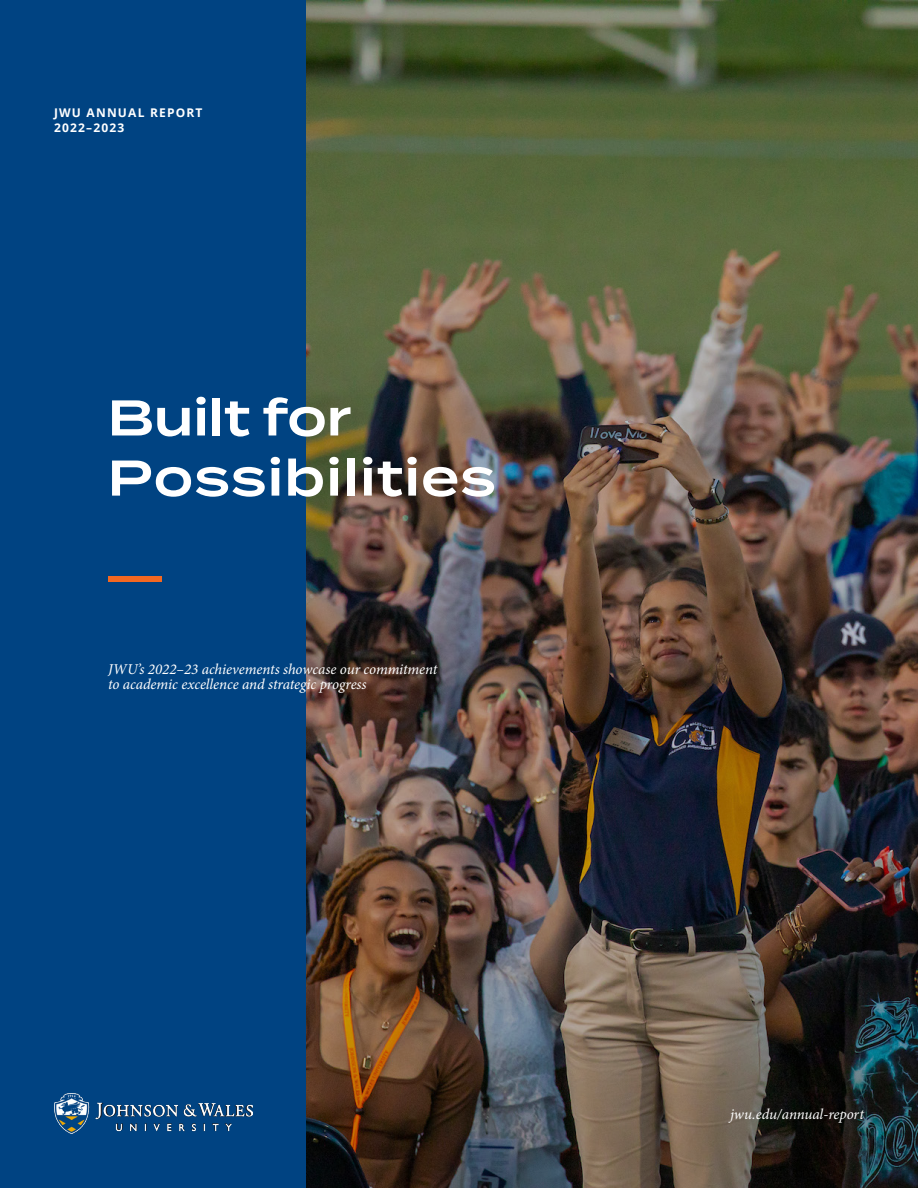
<style>
.page{position:relative;width:918px;height:1188px;background:#fff}
.page>*{position:absolute;margin:0;border:0;box-sizing:border-box;transform-origin:0 0}
.t1{font:600 50.1px/60.2px "Termina";letter-spacing:.02em;color:#fff}
.Body_Copy{font:italic 15px/15px "Minion Pro";letter-spacing:-.005em;color:#fff}
.t2{font:700 12px/14.4px "Open Sans";letter-spacing:.1em;color:#fff}
</style>
<div class="page">
<div style="left:0;top:0;width:306px;height:1188px;background:#004382"></div>
<img style="left:306px;top:0;width:612px;height:1188px">
<img style="left:54px;top:1093px;width:36px;height:41px">
<img style="left:95px;top:1102px;width:157px;height:30px">
<div style="left:108px;top:577px;width:54px;height:5px;background:#f36821"></div>
<p class="t2" style="left:54px;top:105px;width:150px">JWU ANNUAL REPORT<br>2022–2023</p>
<p class="t1" style="left:107px;top:387px;width:390px">Built for<br>Possibilities</p>
<p class="Body_Copy" style="left:108px;top:662px;width:331px">JWU’s 2022–23 achievements showcase our commitment to academic excellence and strategic progress</p>
<p class="Body_Copy" style="left:730px;top:1107px;width:135px">jwu.edu/annual-report</p>
</div>
